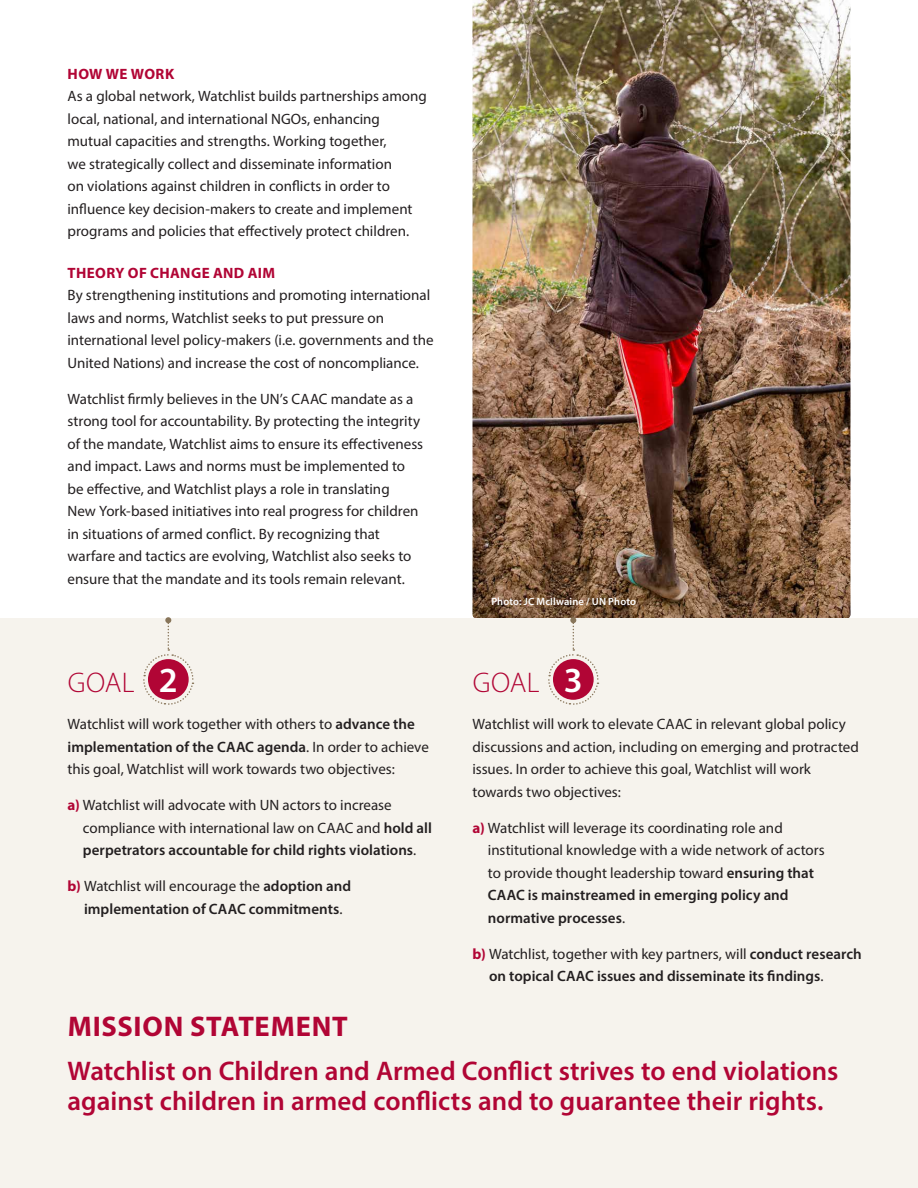
<style>
.page{position:relative;width:918px;height:1188px;background:#fff}
.page>*{position:absolute;margin:0;border:0;box-sizing:border-box;transform-origin:0 0}
.t1{font:700 28.5px "Myriad Pro";letter-spacing:.025em;color:#b10535}
.t2{font:300 28.5px "Myriad Pro";letter-spacing:.015em;color:#b10535}
.t3{font:600 27px/30px "Myriad Pro";color:#b10535}
.t4{font:15px/22.5px "Myriad Pro";color:#231f20}
.t5{font:600 15px/22.5px "Myriad Pro";color:#231f20;text-align:center}
.t6{font:700 15px "Myriad Pro";letter-spacing:.025em;color:#b10535}
.t7{font:600 10.5px "Myriad Pro";letter-spacing:.015em;color:#fff}
.s1{font-weight:600;font-size:35.25px;color:#fff}
.s2{font-weight:600}
.s3{font-weight:700;color:#b10535}
.s4{font-weight:400}
</style>
<div class="page">
<img style="left:472px;top:0;width:378px;height:619px">
<div style="left:0;top:619px;width:918px;height:569px;background:#f6f3ed"></div>
<svg style="left:143px;top:617px;width:51px;height:88px"></svg>
<svg style="left:548px;top:617px;width:51px;height:88px"></svg>
<p class="t6" style="left:68px;top:64px;width:108px">HOW WE WORK</p>
<p class="t4" style="left:67px;top:85px;width:361px">As a global network, Watchlist builds partnerships among local, national, and international NGOs, enhancing mutual capacities and strengths. Working together,<br>we strategically collect and disseminate information<br>on violations against children in conflicts in order to influence key decision-makers to create and implement programs and policies that effectively protect children.</p>
<p class="t6" style="left:68px;top:263px;width:209px">THEORY OF CHANGE AND AIM</p>
<p class="t4" style="left:67px;top:283px;width:368px">By strengthening institutions and promoting international laws and norms, Watchlist seeks to put pressure on international level policy-makers (i.e. governments and the United Nations) and increase the cost of noncompliance.</p>
<p class="t4" style="left:67px;top:387px;width:357px">Watchlist firmly believes in the UN’s CAAC mandate as a strong tool for accountability. By protecting the integrity of the mandate, Watchlist aims to ensure its effectiveness and impact. Laws and norms must be implemented to be effective, and Watchlist plays a role in translating<br>New York-based initiatives into real progress for children in situations of armed conflict. By recognizing that warfare and tactics are evolving, Watchlist also seeks to ensure that the mandate and its tools remain relevant.</p>
<p class="t7" style="left:491px;top:595px;width:146px">Photo: JC McIlwaine / UN Photo</p>
<h1 class="t2" style="left:68px;top:666px;width:112px">GOAL <span class="s1">2</span></h1>
<h1 class="t2" style="left:473px;top:666px;width:112px">GOAL <span class="s1">3</span></h1>
<p class="t4" style="left:67px;top:713px;width:363px">Watchlist will work together with others to <span class="s2">advance the implementation of the CAAC agenda</span>. In order to achieve this goal, Watchlist will work towards two objectives:</p>
<p class="t4" style="left:83px;top:794px;width:351px;text-indent:-15px"><span class="s3">a)</span> Watchlist will advocate with UN actors to increase compliance with international law on CAAC and <span class="s2">hold all perpetrators accountable for child rights violations</span>.</p>
<p class="t5" style="left:67px;top:874px;width:285px"><span class="s3">b)</span> <span class="s4">Watchlist will encourage the</span> adoption and implementation of CAAC commitments<span class="s4">.</span></p>
<p class="t4" style="left:473px;top:713px;width:388px">Watchlist will work to elevate CAAC in relevant global policy discussions and action, including on emerging and protracted issues. In order to achieve this goal, Watchlist will work towards two objectives:</p>
<p class="t4" style="left:488px;top:816px;width:338px;text-indent:-15px"><span class="s3">a)</span> Watchlist will leverage its coordinating role and institutional knowledge with a wide network of actors to provide thought leadership toward <span class="s2">ensuring that CAAC is mainstreamed in emerging policy and normative processes</span>.</p>
<p class="t5" style="left:489px;top:942px;width:374px;text-align:left;text-indent:-17px"><span class="s3">b)</span> <span class="s4">Watchlist, together with key partners, will</span> conduct research on topical CAAC issues and disseminate its findings<span class="s4">.</span></p>
<h1 class="t1" style="left:68px;top:1008px;width:282px">MISSION STATEMENT</h1>
<h2 class="t3" style="left:68px;top:1055px;width:772px">Watchlist on Children and Armed Conflict strives to end violations against children in armed conflicts and to guarantee their rights.</h2>
</div>
